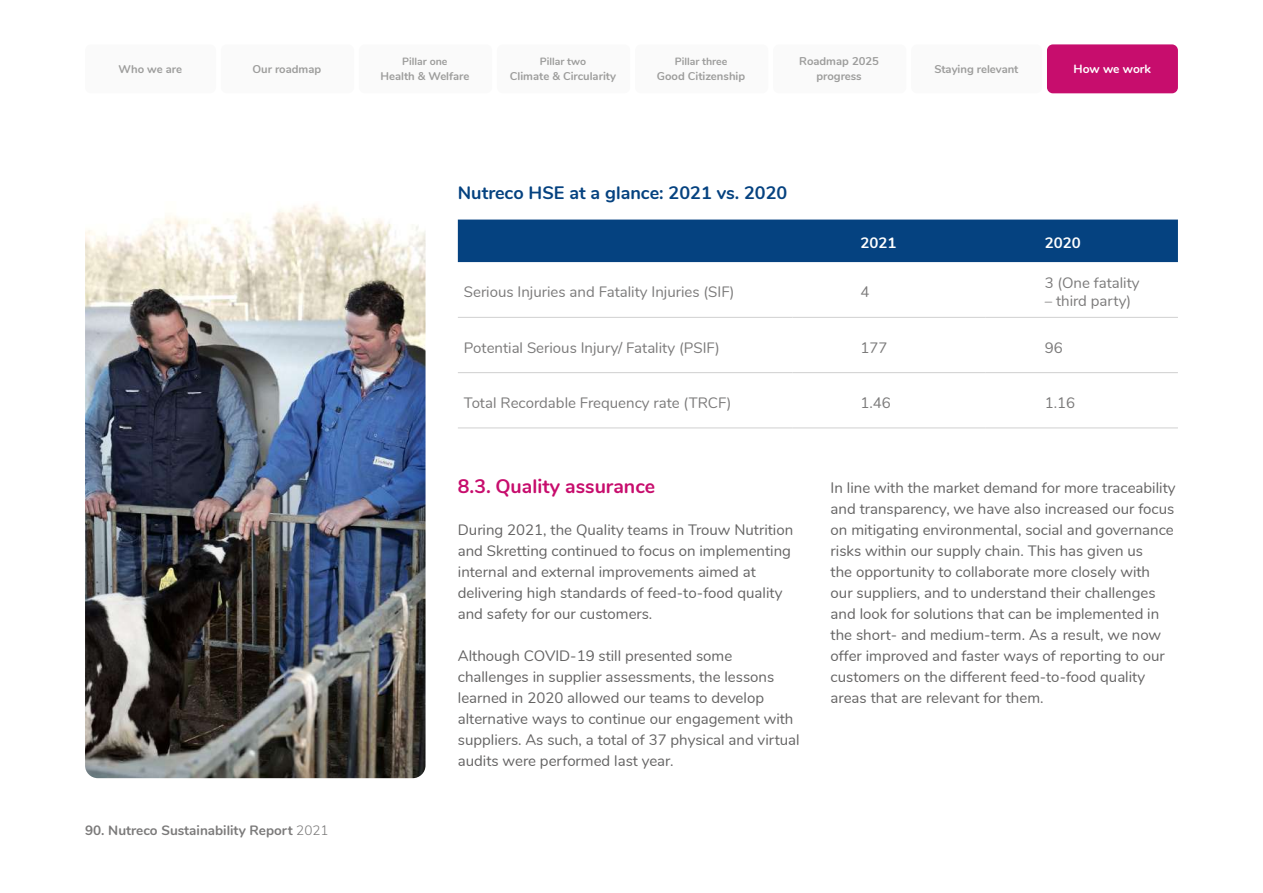
<style>
.page{position:relative;width:1263px;height:893px;background:#fff}
.page>*{position:absolute;margin:0;border:0;box-sizing:border-box;transform-origin:0 0}
.t1{font:700 19.5px "Nunito";color:#c70d6d}
.t2{font:700 18px "Nunito";color:#054280}
.t3{font:15px/21px "Nunito";color:#646363}
.t4{font:15px "Nunito";color:#7b7a7a}
.t5{font:700 15px "Nunito";color:#fff}
.t6{font:700 13.5px "Nunito";color:#7b7a7a}
.t7{font:700 12px "Nunito";letter-spacing:-.005em;color:#fff}
.t8{font:700 11.25px/15px "Nunito";color:#9d9d9c;text-align:center}
.t9{font:700 10.5px "Nunito";color:#9d9d9c}
.s1{font-weight:300}
</style>
<div class="page">
<div style="left:85px;top:44px;width:131px;height:49px;background:#fafafa;border-radius:6px"></div>
<div style="left:221px;top:44px;width:133px;height:49px;background:#fafafa;border-radius:6px"></div>
<div style="left:359px;top:44px;width:133px;height:49px;background:#fafafa;border-radius:6px"></div>
<div style="left:497px;top:44px;width:133px;height:49px;background:#fafafa;border-radius:6px"></div>
<div style="left:635px;top:44px;width:133px;height:49px;background:#fafafa;border-radius:6px"></div>
<div style="left:773px;top:44px;width:133px;height:49px;background:#fafafa;border-radius:6px"></div>
<div style="left:911px;top:44px;width:131px;height:49px;background:#fafafa;border-radius:6px"></div>
<div style="left:1047px;top:44px;width:131px;height:49px;background:#c70d6d;border-radius:6px"></div>
<div style="left:458px;top:220px;width:720px;height:42px;background:#054280"></div>
<hr style="left:458px;top:317px;width:334px;height:1px;background:#d0d0d0">
<hr style="left:792px;top:317px;width:193px;height:1px;background:#d0d0d0">
<hr style="left:985px;top:317px;width:193px;height:1px;background:#d0d0d0">
<hr style="left:458px;top:372px;width:334px;height:1px;background:#d0d0d0">
<hr style="left:792px;top:372px;width:193px;height:1px;background:#d0d0d0">
<hr style="left:985px;top:372px;width:193px;height:1px;background:#d0d0d0">
<hr style="left:458px;top:428px;width:334px;height:1px;background:#d0d0d0">
<hr style="left:792px;top:428px;width:193px;height:1px;background:#d0d0d0">
<hr style="left:985px;top:428px;width:193px;height:1px;background:#d0d0d0">
<img style="left:85px;top:204px;width:340px;height:574px">
<p class="t8" style="left:119px;top:61px;width:65px">Who we are</p>
<p class="t8" style="left:252px;top:61px;width:70px">Our roadmap</p>
<p class="t6" style="left:85px;top:821px;width:245px">90. Nutreco Sustainability Report <span class="s1">2021</span></p>
<p class="t9" style="left:402px;top:54px;width:47px">Pillar one</p>
<p class="t8" style="left:380px;top:68px;width:90px">Health &amp; Welfare</p>
<p class="t9" style="left:540px;top:54px;width:48px">Pillar two</p>
<p class="t8" style="left:510px;top:68px;width:108px">Climate &amp; Circularity</p>
<p class="t9" style="left:675px;top:54px;width:54px">Pillar three</p>
<p class="t8" style="left:657px;top:68px;width:90px">Good Citizenship</p>
<p class="t8" style="left:799px;top:53px;width:81px">Roadmap 2025 progress</p>
<p class="t8" style="left:934px;top:61px;width:86px">Staying relevant</p>
<p class="t7" style="left:1073px;top:60px;width:79px">How we work</p>
<p class="t2" style="left:458px;top:179px;width:331px">Nutreco HSE at a glance: 2021 vs. 2020</p>
<p class="t5" style="left:860px;top:232px;width:38px">2021</p>
<p class="t5" style="left:1045px;top:232px;width:38px">2020</p>
<p class="t4" style="left:464px;top:281px;width:272px">Serious Injuries and Fatality Injuries (SIF)</p>
<p class="t4" style="left:860px;top:281px;width:10px">4</p>
<p class="t4" style="left:1045px;top:272px;width:96px">3 (One fatality</p>
<p class="t4" style="left:1045px;top:290px;width:88px">– third party)</p>
<p class="t4" style="left:464px;top:336px;width:257px">Potential Serious Injury/ Fatality (PSIF)</p>
<p class="t4" style="left:860px;top:336px;width:28px">177</p>
<p class="t4" style="left:1045px;top:336px;width:19px">96</p>
<p class="t4" style="left:464px;top:392px;width:269px">Total Recordable Frequency rate (TRCF)</p>
<p class="t4" style="left:860px;top:392px;width:32px">1.46</p>
<p class="t4" style="left:1045px;top:392px;width:32px">1.16</p>
<h1 class="t1" style="left:458px;top:471px;width:199px">8.3. Quality assurance</h1>
<p class="t3" style="left:458px;top:518px;width:337px">During 2021, the Quality teams in Trouw Nutrition and Skretting continued to focus on implementing internal and external improvements aimed at delivering high standards of feed-to-food quality and safety for our customers.</p>
<p class="t3" style="left:458px;top:644px;width:343px">Although COVID-19 still presented some challenges in supplier assessments, the lessons learned in 2020 allowed our teams to develop alternative ways to continue our engagement with suppliers. As such, a total of 37 physical and virtual audits were performed last year.</p>
<p class="t3" style="left:831px;top:476px;width:346px">In line with the market demand for more traceability and transparency, we have also increased our focus on mitigating environmental, social and governance risks within our supply chain. This has given us<br>the opportunity to collaborate more closely with our suppliers, and to understand their challenges and look for solutions that can be implemented in the short- and medium-term. As a result, we now offer improved and faster ways of reporting to our customers on the different feed-to-food quality areas that are relevant for them.</p>
</div>
